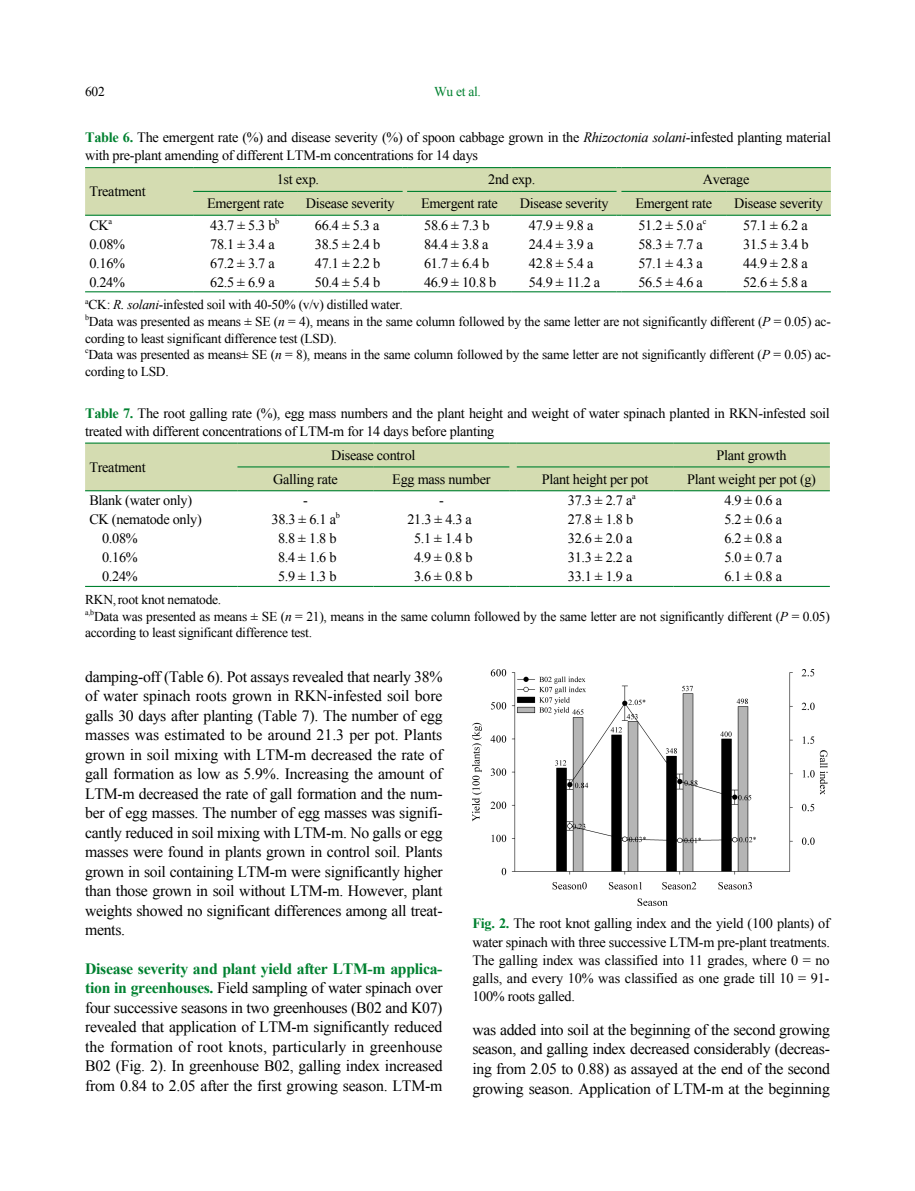
<style>
.page{position:relative;width:915px;height:1191px;background:#fff}
.page>*{position:absolute;margin:0;border:0;box-sizing:border-box;transform-origin:0 0}
.t1{font:15.75px/19.5px "Times New Roman";letter-spacing:-.015em;color:#000;text-align:justify}
.t2{font:14.25px/18px "Times New Roman";letter-spacing:-.02em;color:#000}
.t3{font:13.5px/16.5px "Times New Roman";letter-spacing:-.02em;color:#000}
.t4{font:13.5px "Times New Roman";color:#008130}
.s1{font-weight:700;color:#008130}
.s2{font-style:italic}
</style>
<div class="page">
<svg style="left:85px;top:167px;width:745px;height:49px;background:#c7d6a9"></svg>
<hr style="left:621px;top:215px;width:105px;height:1px;background:#008130">
<hr style="left:726px;top:215px;width:104px;height:1px;background:#008130">
<hr style="left:85px;top:291px;width:108px;height:1px;background:#008130">
<hr style="left:193px;top:291px;width:105px;height:1px;background:#008130">
<hr style="left:298px;top:291px;width:104px;height:1px;background:#008130">
<hr style="left:407px;top:291px;width:104px;height:1px;background:#008130">
<hr style="left:511px;top:291px;width:105px;height:1px;background:#008130">
<hr style="left:621px;top:291px;width:105px;height:1px;background:#008130">
<hr style="left:726px;top:291px;width:104px;height:1px;background:#008130">
<svg style="left:85px;top:442px;width:744px;height:49px;background:#ccd8ac"></svg>
<hr style="left:516px;top:466px;width:157px;height:1px;background:#008130">
<hr style="left:673px;top:466px;width:156px;height:1px;background:#008130">
<hr style="left:237px;top:490px;width:136px;height:1px;background:#008130">
<hr style="left:373px;top:490px;width:136px;height:1px;background:#008130">
<hr style="left:516px;top:490px;width:157px;height:1px;background:#008130">
<hr style="left:673px;top:490px;width:156px;height:1px;background:#008130">
<hr style="left:85px;top:586px;width:152px;height:1px;background:#008130">
<hr style="left:237px;top:586px;width:136px;height:1px;background:#008130">
<hr style="left:373px;top:586px;width:136px;height:1px;background:#008130">
<hr style="left:516px;top:586px;width:157px;height:1px;background:#008130">
<hr style="left:673px;top:586px;width:156px;height:1px;background:#008130">
<img style="left:472px;top:670px;width:356px;height:235px">
<p class="t3" style="left:85px;top:83px;width:21px">602</p>
<p class="t4" style="left:434px;top:83px;width:48px">Wu et al.</p>
<p class="t2" style="left:85px;top:128px;width:747px"><span class="s1">Table 6.</span> The emergent rate (%) and disease severity (%) of spoon cabbage grown in the <span class="s2">Rhizoctonia solani</span>-infested planting material with pre-plant amending of different LTM-m concentrations for 14 days</p>
<p class="t2" style="left:89px;top:182px;width:58px">Treatment</p>
<p class="t2" style="left:276px;top:170px;width:44px">1st exp.</p>
<p class="t2" style="left:488px;top:170px;width:49px">2nd exp.</p>
<p class="t2" style="left:702px;top:170px;width:48px">Average</p>
<p class="t2" style="left:207px;top:194px;width:78px">Emergent rate</p>
<p class="t2" style="left:306px;top:194px;width:90px">Disease severity</p>
<p class="t2" style="left:421px;top:194px;width:78px">Emergent rate</p>
<p class="t2" style="left:519px;top:194px;width:90px">Disease severity</p>
<p class="t2" style="left:635px;top:194px;width:78px">Emergent rate</p>
<p class="t2" style="left:733px;top:194px;width:90px">Disease severity</p>
<p class="t2" style="left:89px;top:216px;width:24px">CK<sup>a</sup></p>
<p class="t2" style="left:210px;top:216px;width:71px">43.7 ± 5.3 b<sup>b</sup></p>
<p class="t2" style="left:315px;top:216px;width:66px">66.4 ± 5.3 a</p>
<p class="t2" style="left:424px;top:216px;width:67px">58.6 ± 7.3 b</p>
<p class="t2" style="left:528px;top:216px;width:66px">47.9 ± 9.8 a</p>
<p class="t2" style="left:638px;top:216px;width:69px">51.2 ± 5.0 a<sup>c</sup></p>
<p class="t2" style="left:743px;top:216px;width:66px">57.1 ± 6.2 a</p>
<p class="t2" style="left:89px;top:235px;width:37px">0.08%</p>
<p class="t2" style="left:210px;top:235px;width:66px">78.1 ± 3.4 a</p>
<p class="t2" style="left:315px;top:235px;width:67px">38.5 ± 2.4 b</p>
<p class="t2" style="left:424px;top:235px;width:66px">84.4 ± 3.8 a</p>
<p class="t2" style="left:528px;top:235px;width:66px">24.4 ± 3.9 a</p>
<p class="t2" style="left:638px;top:235px;width:66px">58.3 ± 7.7 a</p>
<p class="t2" style="left:743px;top:235px;width:67px">31.5 ± 3.4 b</p>
<p class="t2" style="left:89px;top:254px;width:37px">0.16%</p>
<p class="t2" style="left:210px;top:254px;width:66px">67.2 ± 3.7 a</p>
<p class="t2" style="left:315px;top:254px;width:67px">47.1 ± 2.2 b</p>
<p class="t2" style="left:424px;top:254px;width:67px">61.7 ± 6.4 b</p>
<p class="t2" style="left:528px;top:254px;width:66px">42.8 ± 5.4 a</p>
<p class="t2" style="left:638px;top:254px;width:66px">57.1 ± 4.3 a</p>
<p class="t2" style="left:742px;top:254px;width:66px">44.9 ± 2.8 a</p>
<p class="t2" style="left:89px;top:273px;width:37px">0.24%</p>
<p class="t2" style="left:210px;top:273px;width:66px">62.5 ± 6.9 a</p>
<p class="t2" style="left:315px;top:273px;width:67px">50.4 ± 5.4 b</p>
<p class="t2" style="left:424px;top:273px;width:74px">46.9 ± 10.8 b</p>
<p class="t2" style="left:528px;top:273px;width:73px">54.9 ± 11.2 a</p>
<p class="t2" style="left:638px;top:273px;width:66px">56.5 ± 4.6 a</p>
<p class="t2" style="left:742px;top:273px;width:66px">52.6 ± 5.8 a</p>
<p class="t3" style="left:85px;top:296px;width:747px"><sup>a</sup>CK: <span class="s2">R. solani</span>-infested soil with 40-50% (v/v) distilled water.<br><sup>b</sup>Data was presented as means ± SE (<span class="s2">n</span> = 4), means in the same column followed by the same letter are not significantly different (<span class="s2">P</span> = 0.05) ac&shy;cording to least significant difference test (LSD).<br><sup>c</sup>Data was presented as means± SE (<span class="s2">n</span> = 8), means in the same column followed by the same letter are not significantly different (<span class="s2">P</span> = 0.05) ac&shy;cording to LSD.</p>
<p class="t2" style="left:85px;top:404px;width:746px"><span class="s1">Table 7.</span> The root galling rate (%), egg mass numbers and the plant height and weight of water spinach planted in RKN-infested soil treated with different concentrations of LTM-m for 14 days before planting</p>
<p class="t2" style="left:89px;top:457px;width:58px">Treatment</p>
<p class="t2" style="left:331px;top:446px;width:86px">Disease control</p>
<p class="t2" style="left:716px;top:446px;width:72px">Plant growth</p>
<p class="t2" style="left:273px;top:469px;width:66px">Galling rate</p>
<p class="t2" style="left:392px;top:469px;width:100px">Egg mass number</p>
<p class="t2" style="left:541px;top:469px;width:108px">Plant height per pot</p>
<p class="t2" style="left:687px;top:469px;width:130px">Plant weight per pot (g)</p>
<p class="t2" style="left:89px;top:491px;width:104px">Blank (water only)</p>
<p class="t2" style="left:303px;top:491px;width:6px">-</p>
<p class="t2" style="left:439px;top:491px;width:6px">-</p>
<p class="t2" style="left:567px;top:491px;width:69px">37.3 ± 2.7 a<sup>a</sup></p>
<p class="t2" style="left:724px;top:491px;width:59px">4.9 ± 0.6 a</p>
<p class="t2" style="left:89px;top:510px;width:114px">CK (nematode only)</p>
<p class="t2" style="left:271px;top:510px;width:70px">38.3 ± 6.1 a<sup>b</sup></p>
<p class="t2" style="left:407px;top:510px;width:66px">21.3 ± 4.3 a</p>
<p class="t2" style="left:567px;top:510px;width:67px">27.8 ± 1.8 b</p>
<p class="t2" style="left:724px;top:510px;width:59px">5.2 ± 0.6 a</p>
<p class="t2" style="left:102px;top:529px;width:37px">0.08%</p>
<p class="t2" style="left:278px;top:529px;width:60px">8.8 ± 1.8 b</p>
<p class="t2" style="left:414px;top:529px;width:60px">5.1 ± 1.4 b</p>
<p class="t2" style="left:567px;top:529px;width:66px">32.6 ± 2.0 a</p>
<p class="t2" style="left:724px;top:529px;width:59px">6.2 ± 0.8 a</p>
<p class="t2" style="left:102px;top:548px;width:37px">0.16%</p>
<p class="t2" style="left:278px;top:548px;width:60px">8.4 ± 1.6 b</p>
<p class="t2" style="left:414px;top:548px;width:60px">4.9 ± 0.8 b</p>
<p class="t2" style="left:567px;top:548px;width:66px">31.3 ± 2.2 a</p>
<p class="t2" style="left:724px;top:548px;width:59px">5.0 ± 0.7 a</p>
<p class="t2" style="left:102px;top:567px;width:37px">0.24%</p>
<p class="t2" style="left:278px;top:567px;width:60px">5.9 ± 1.3 b</p>
<p class="t2" style="left:414px;top:567px;width:60px">3.6 ± 0.8 b</p>
<p class="t2" style="left:567px;top:567px;width:66px">33.1 ± 1.9 a</p>
<p class="t2" style="left:724px;top:567px;width:59px">6.1 ± 0.8 a</p>
<p class="t3" style="left:85px;top:591px;width:746px">RKN,root knot nematode.<br><sup>a,b</sup>Data was presented as means ± SE (<span class="s2">n</span> = 21), means in the same column followed by the same letter are not significantly different (<span class="s2">P</span> = 0.05) according to least significant difference test.</p>
<p class="t1" style="left:85px;top:666px;width:359px">damping-off (Table 6). Pot assays revealed that nearly 38% of water spinach roots grown in RKN-infested soil bore galls 30 days after planting (Table 7). The number of egg masses was estimated to be around 21.3 per pot. Plants grown in soil mixing with LTM-m decreased the rate of gall formation as low as 5.9%. Increasing the amount of LTM-m decreased the rate of gall formation and the num&shy;ber of egg masses. The number of egg masses was signifi&shy;cantly reduced in soil mixing with LTM-m. No galls or egg masses were found in plants grown in control soil. Plants grown in soil containing LTM-m were significantly higher than those grown in soil without LTM-m. However, plant weights showed no significant differences among all treat&shy;ments.</p>
<p class="t1" style="left:85px;top:958px;width:359px"><span class="s1">Disease severity and plant yield after LTM-m applica&shy;tion in greenhouses.</span> Field sampling of water spinach over four successive seasons in two greenhouses (B02 and K07) revealed that application of LTM-m significantly reduced the formation of root knots, particularly in greenhouse B02 (Fig. 2). In greenhouse B02, galling index increased from 0.84 to 2.05 after the first growing season. LTM-m</p>
<p class="t2" style="left:472px;top:914px;width:359px;text-align:justify"><span class="s1">Fig. 2.</span> The root knot galling index and the yield (100 plants) of water spinach with three successive LTM-m pre-plant treatments.<br>The galling index was classified into 11 grades, where 0 = no galls, and every 10% was classified as one grade till 10 = 91- 100% roots galled.</p>
<p class="t1" style="left:472px;top:1019px;width:359px">was added into soil at the beginning of the second growing season, and galling index decreased considerably (decreas&shy;ing from 2.05 to 0.88) as assayed at the end of the second growing season. Application of LTM-m at the beginning</p>
</div>
